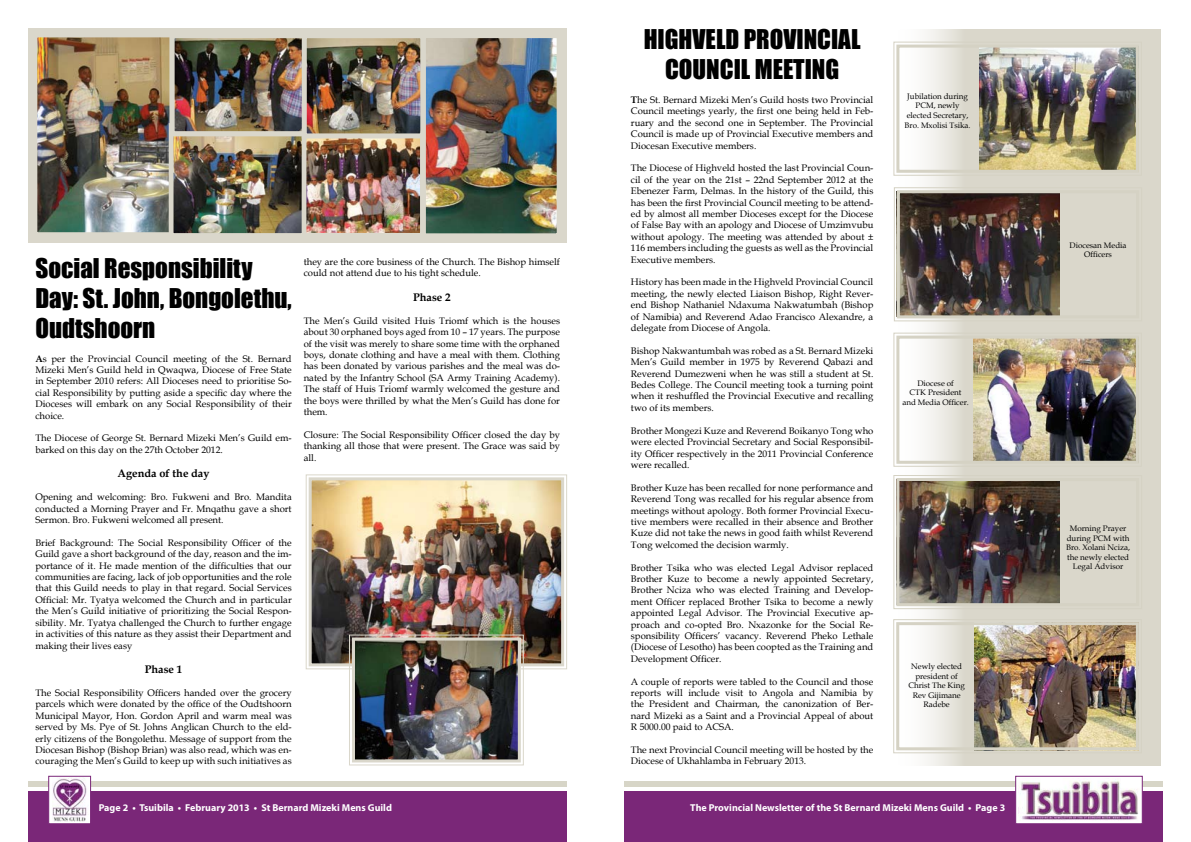
<style>
.page{position:relative;width:1191px;height:842px;background:#fff}
.page>*{position:absolute;margin:0;border:0;box-sizing:border-box;transform-origin:0 0}
.t1{font:25px/30px "Impact";color:#000;text-align:center}
.t2{font:700 11px "Book Antiqua";color:#000}
.t3{font:700 10px "Myriad Pro";color:#fff}
.t4{font:9.5px/11.4px "Book Antiqua";color:#000;text-align:justify}
.t5{font:8px/9.6px "Book Antiqua";color:#000;text-align:center}
.s1{font-weight:700}
</style>
<div class="page">
<div style="left:894px;top:29px;width:267px;height:736px;background:#dad7cb"></div>
<div style="left:624px;top:782px;width:538px;height:5px;background:#d7d5c7"></div>
<div style="left:28px;top:782px;width:539px;height:5px;background:#d7d5c7"></div>
<div style="left:624px;top:791px;width:538px;height:51px;background:#7a2778"></div>
<div style="left:28px;top:791px;width:539px;height:51px;background:#7a2778"></div>
<div style="left:48px;top:776px;width:43px;height:48px;background:#fff;border:1px solid #7a2778"></div>
<div style="left:1015px;top:776px;width:127px;height:48px;background:#fff;border:1px solid #7a2778"></div>
<img style="left:1018px;top:781px;width:120px;height:39px">
<img style="left:52px;top:778px;width:35px;height:44px">
<img style="left:893px;top:41px;width:246px;height:135px">
<div style="left:896px;top:45px;width:242px;height:128px;border:3px solid #d5d2c4"></div>
<img style="left:894px;top:188px;width:166px;height:134px">
<div style="left:897px;top:190px;width:242px;height:128px;border:3px solid #d5d2c4"></div>
<img style="left:893px;top:332px;width:246px;height:135px">
<div style="left:896px;top:336px;width:242px;height:128px;border:3px solid #d5d2c4"></div>
<img style="left:893px;top:474px;width:167px;height:136px">
<div style="left:896px;top:478px;width:243px;height:128px;border:3px solid #d5d2c4"></div>
<img style="left:893px;top:619px;width:246px;height:135px">
<div style="left:896px;top:622px;width:242px;height:128px;border:3px solid #d5d2c4"></div>
<div style="left:28px;top:28px;width:539px;height:215px;background:#dad7cb"></div>
<img style="left:38px;top:38px;width:131px;height:193px">
<div style="left:32px;top:32px;width:265px;height:205px;border:5px solid #dad7cb"></div>
<img style="left:306px;top:138px;width:113px;height:94px">
<div style="left:299px;top:124px;width:126px;height:114px;border:5px solid #dad7cb"></div>
<img style="left:427px;top:39px;width:128px;height:193px">
<div style="left:421px;top:33px;width:140px;height:205px;border:5px solid #dad7cb"></div>
<img style="left:175px;top:136px;width:125px;height:96px">
<div style="left:169px;top:123px;width:137px;height:115px;border:5px solid #dad7cb"></div>
<img style="left:175px;top:39px;width:127px;height:91px">
<div style="left:169px;top:33px;width:143px;height:103px;border:5px solid #dad7cb"></div>
<img style="left:308px;top:39px;width:111px;height:93px">
<div style="left:302px;top:33px;width:123px;height:105px;border:5px solid #dad7cb"></div>
<img style="left:305px;top:474px;width:262px;height:196px">
<div style="left:309px;top:477px;width:255px;height:189px;border:3px solid #dad7cb"></div>
<img style="left:348px;top:634px;width:176px;height:132px">
<div style="left:352px;top:637px;width:169px;height:125px;border:3px solid #dad7cb"></div>
<h1 class="t1" style="left:35px;top:252px;width:258px;text-align:left">Social Responsibility<br>Day: St. John, Bongolethu,<br>Oudtshoorn</h1>
<p class="t4" style="left:35px;top:352px;width:258px"><span class="s1">A</span>s per the Provincial Council meeting of the St. Bernard Mizeki Men’s Guild held in Qwaqwa, Diocese of Free State in September 2010 refers: All Dioceses need to prioritise So&shy;cial Responsibility by putting aside a specific day where the Dioceses will embark on any Social Responsibility of their choice.</p>
<p class="t4" style="left:35px;top:432px;width:258px">The Diocese of George St. Bernard Mizeki Men’s Guild em&shy;barked on this day on the 27th October 2012.</p>
<p class="t2" style="left:118px;top:466px;width:93px">Agenda of the day</p>
<p class="t4" style="left:35px;top:491px;width:258px">Opening and welcoming: Bro. Fukweni and Bro. Mandita conducted a Morning Prayer and Fr. Mnqathu gave a short Sermon. Bro. Fukweni welcomed all present.</p>
<p class="t4" style="left:35px;top:537px;width:258px">Brief Background: The Social Responsibility Officer of the Guild gave a short background of the day, reason and the im&shy;portance of it. He made mention of the difficulties that our communities are facing, lack of job opportunities and the role that this Guild needs to play in that regard. Social Services Official: Mr. Tyatya welcomed the Church and in particular the Men’s Guild initiative of prioritizing the Social Respon&shy;sibility. Mr. Tyatya challenged the Church to further engage in activities of this nature as they assist their Department and making their lives easy</p>
<p class="t2" style="left:145px;top:662px;width:39px">Phase 1</p>
<p class="t4" style="left:35px;top:687px;width:258px">The Social Responsibility Officers handed over the grocery parcels which were donated by the office of the Oudtshoorn Municipal Mayor, Hon. Gordon April and warm meal was served by Ms. Pye of St. Johns Anglican Church to the eld&shy;erly citizens of the Bongolethu. Message of support from the Diocesan Bishop (Bishop Brian) was also read, which was en&shy;couraging the Men’s Guild to keep up with such initiatives as</p>
<p class="t4" style="left:304px;top:256px;width:258px">they are the core business of the Church. The Bishop himself could not attend due to his tight schedule.</p>
<p class="t2" style="left:413px;top:290px;width:39px">Phase 2</p>
<p class="t4" style="left:304px;top:315px;width:258px">The Men’s Guild visited Huis Triomf which is the houses about 30 orphaned boys aged from 10 – 17 years. The purpose of the visit was merely to share some time with the orphaned boys, donate clothing and have a meal with them. Clothing has been donated by various parishes and the meal was do&shy;nated by the Infantry School (SA Army Training Academy).<br>The staff of Huis Triomf warmly welcomed the gesture and the boys were thrilled by what the Men’s Guild has done for them.</p>
<p class="t4" style="left:304px;top:429px;width:258px">Closure: The Social Responsibility Officer closed the day by thanking all those that were present. The Grace was said by all.</p>
<h1 class="t1" style="left:644px;top:24px;width:218px">HIGHVELD PROVINCIAL<br>COUNCIL MEETING</h1>
<p class="t4" style="left:631px;top:94px;width:244px"><span class="s1">T</span>he St. Bernard Mizeki Men’s Guild hosts two Provincial Council meetings yearly, the first one being held in Feb&shy;ruary and the second one in September. The Provincial Council is made up of Provincial Executive members and Diocesan Executive members.</p>
<p class="t4" style="left:631px;top:162px;width:244px">The Diocese of Highveld hosted the last Provincial Coun&shy;cil of the year on the 21st – 22nd September 2012 at the Ebenezer Farm, Delmas. In the history of the Guild, this has been the first Provincial Council meeting to be attend&shy;ed by almost all member Dioceses except for the Diocese of False Bay with an apology and Diocese of Umzimvubu without apology. The meeting was attended by about ± 116 members including the guests as well as the Provincial Executive members.</p>
<p class="t4" style="left:631px;top:276px;width:244px">History has been made in the Highveld Provincial Council meeting, the newly elected Liaison Bishop, Right Rever&shy;end Bishop Nathaniel Ndaxuma Nakwatumbah (Bishop of Namibia) and Reverend Adao Francisco Alexandre, a delegate from Diocese of Angola.</p>
<p class="t4" style="left:631px;top:345px;width:244px">Bishop Nakwantumbah was robed as a St. Bernard Mizeki Men’s Guild member in 1975 by Reverend Qabazi and Reverend Dumezweni when he was still a student at St.<br>Bedes College. The Council meeting took a turning point when it reshuffled the Provincial Executive and recalling two of its members.</p>
<p class="t4" style="left:631px;top:424px;width:244px">Brother Mongezi Kuze and Reverend Boikanyo Tong who were elected Provincial Secretary and Social Responsibil&shy;ity Officer respectively in the 2011 Provincial Conference were recalled.</p>
<p class="t4" style="left:631px;top:481px;width:244px">Brother Kuze has been recalled for none performance and Reverend Tong was recalled for his regular absence from meetings without apology. Both former Provincial Execu&shy;tive members were recalled in their absence and Brother Kuze did not take the news in good faith whilst Reverend Tong welcomed the decision warmly.</p>
<p class="t4" style="left:631px;top:561px;width:244px">Brother Tsika who was elected Legal Advisor replaced Brother Kuze to become a newly appointed Secretary, Brother Nciza who was elected Training and Develop&shy;ment Officer replaced Brother Tsika to become a newly appointed Legal Advisor. The Provincial Executive ap&shy;proach and co-opted Bro. Nxazonke for the Social Re&shy;sponsibility Officers’ vacancy. Reverend Pheko Lethale (Diocese of Lesotho) has been coopted as the Training and Development Officer.</p>
<p class="t4" style="left:631px;top:675px;width:244px">A couple of reports were tabled to the Council and those reports will include visit to Angola and Namibia by the President and Chairman, the canonization of Ber&shy;nard Mizeki as a Saint and a Provincial Appeal of about R 5000.00 paid to ACSA.</p>
<p class="t4" style="left:631px;top:744px;width:244px">The next Provincial Council meeting will be hosted by the<br>Diocese of Ukhahlamba in February 2013.</p>
<p class="t5" style="left:904px;top:91px;width:67px">Jubilation during<br>PCM, newly elected Secretary,<br>Bro. Mxolisi Tsika.</p>
<p class="t5" style="left:902px;top:378px;width:68px">Diocese of<br>CTK President and Media Officer.</p>
<p class="t5" style="left:908px;top:661px;width:58px">Newly elected president of<br>Christ The King<br>Rev Gijimane<br>Radebe</p>
<p class="t3" style="left:99px;top:801px;width:295px">Page 2 • Tsuibila • February 2013 • St Bernard Mizeki Mens Guild</p>
<p class="t3" style="left:690px;top:801px;width:316px">The Provincial Newsletter of the St Bernard Mizeki Mens Guild • Page 3</p>
<p class="t5" style="left:1069px;top:240px;width:58px">Diocesan Media<br>Officers</p>
<p class="t5" style="left:1066px;top:523px;width:65px">Morning Prayer during PCM with<br>Bro. Xolani Nciza, the newly elected<br>Legal Advisor</p>
</div>
